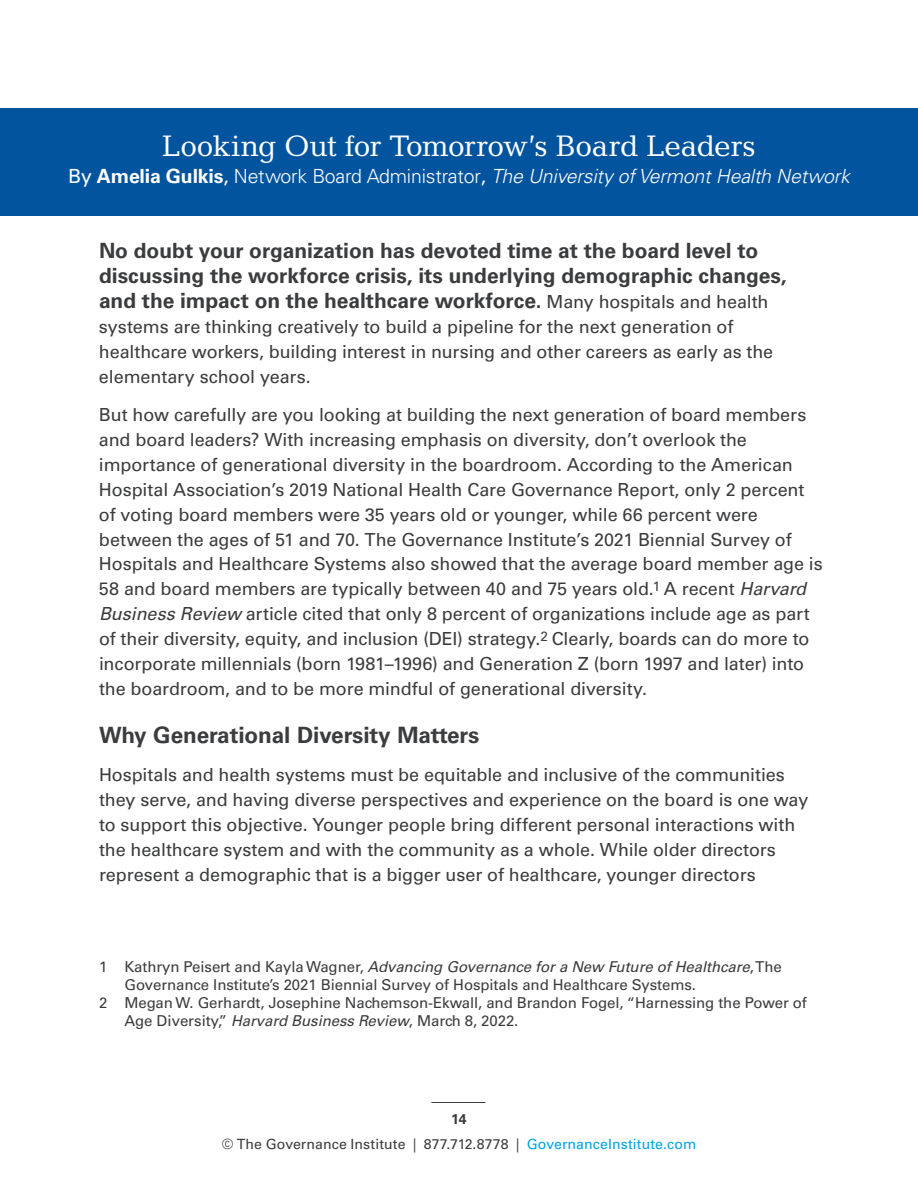
<style>
.page{position:relative;width:918px;height:1188px;background:#fff}
.page>*{position:absolute;margin:0;border:0;box-sizing:border-box;transform-origin:0 0}
.t1{font:30px "Candida Std";letter-spacing:-.02em;color:#fff}
.t2{font:700 22.5px "Univers LT Std";letter-spacing:-.005em;color:#3b3c3e}
.t3{font:700 21px/24.9px "Univers LT Std";color:#3b3c3e}
.t4{font:italic 300 19.5px "Univers LT Std";letter-spacing:-.01em;color:#fff}
.t5{font:18px/24.9px "Univers LT Std";letter-spacing:-.005em;color:#3b3c3e}
.t6{font:15px "Univers LT Std";letter-spacing:-.005em;color:#3b3c3e}
.t7{font:italic 15px "Univers LT Std";letter-spacing:-.005em;color:#3b3c3e}
.t8{font:14.1px/25.3px "Univers LT Std";letter-spacing:.005em;color:#3b3c3e;text-align:center}
.s1{font-weight:400;font-style:normal}
.s2{font-weight:700;font-style:normal}
.s3{font-style:normal}
.s4{font-weight:400;font-size:18px}
.s5{font-style:italic}
.s6{font-weight:700}
.s7{color:#00a3e0}
</style>
<div class="page">
<hr style="left:431px;top:1102px;width:54px;height:1px;background:#3b3c3e">
<div style="left:0;top:108px;width:918px;height:108px;background:#03549f"></div>
<h1 class="t1" style="left:162px;top:129px;width:595px">Looking Out for Tomorrow’s Board Leaders</h1>
<p class="t4" style="left:68px;top:165px;width:783px"><span class="s1">By</span> <span class="s2">Amelia Gulkis</span><span class="s1">,</span> <span class="s3">Network Board Administrator</span><span class="s1">,</span> The University of Vermont Health Network</p>
<p class="t3" style="left:99px;top:239px;width:689px">No doubt your organization has devoted time at the board level to discussing the workforce crisis, its underlying demographic changes, and the impact on the healthcare workforce. <span class="s4">Many hospitals and health</span></p>
<p class="t5" style="left:99px;top:314px;width:676px">systems are thinking creatively to build a pipeline for the next generation of healthcare workers, building interest in nursing and other careers as early as the elementary school years.</p>
<p class="t5" style="left:99px;top:402px;width:725px">But how carefully are you looking at building the next generation of board members and board leaders? With increasing emphasis on diversity, don’t overlook the importance of generational diversity in the boardroom. According to the American Hospital Association’s 2019 National Health Care Governance Report, only 2 percent of voting board members were 35 years old or younger, while 66 percent were between the ages of 51 and 70. The Governance Institute’s 2021 Biennial Survey of Hospitals and Healthcare Systems also showed that the average board member age is 58 and board members are typically between 40 and 75 years old.<sup>1</sup> A recent <span class="s5">Harvard Business Review</span> article cited that only 8 percent of organizations include age as part of their diversity, equity, and inclusion (DEI) strategy.<sup>2</sup> Clearly, boards can do more to incorporate millennials (born 1981–1996) and Generation Z (born 1997 and later) into the boardroom, and to be more mindful of generational diversity.</p>
<p class="t2" style="left:99px;top:722px;width:382px">Why Generational Diversity Matters</p>
<p class="t5" style="left:99px;top:763px;width:711px">Hospitals and health systems must be equitable and inclusive of the communities they serve, and having diverse perspectives and experience on the board is one way to support this objective. Younger people bring different personal interactions with the healthcare system and with the community as a whole. While older directors represent a demographic that is a bigger user of healthcare, younger directors</p>
<p class="t7" style="left:99px;top:958px;width:684px"><span class="s3">1 Kathryn Peisert and Kayla Wagner,</span> Advancing Governance for a New Future of Healthcare<span class="s3">, The</span></p>
<p class="t6" style="left:124px;top:976px;width:573px">Governance Institute’s 2021 Biennial Survey of Hospitals and Healthcare Systems.</p>
<p class="t6" style="left:99px;top:994px;width:709px">2 Megan W. Gerhardt, Josephine Nachemson-Ekwall, and Brandon Fogel, “Harnessing the Power of</p>
<p class="t6" style="left:124px;top:1012px;width:395px">Age Diversity,” <span class="s5">Harvard Business Review</span>, March 8, 2022.</p>
<p class="t8" style="left:222px;top:1107px;width:476px"><span class="s6">14<br></span>© The Governance Institute | 877.712.8778 | <span class="s7">GovernanceInstitute.com</span></p>
</div>
